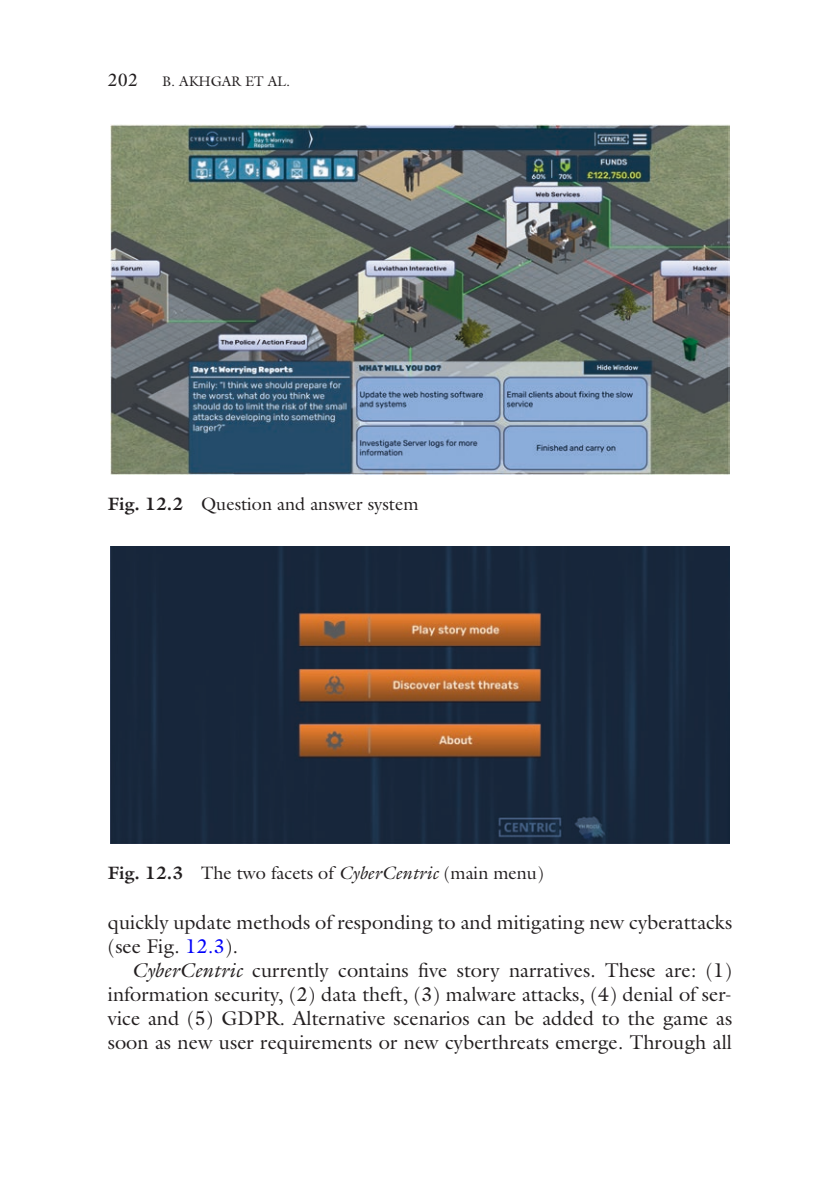
<style>
.page{position:relative;width:840px;height:1191px;background:#fff}
.page>*{position:absolute;margin:0;border:0;box-sizing:border-box;transform-origin:0 0}
.t1{font:20px/24px "Vvhhwk Galliard Std";color:#231f20}
.t2{font:18px "Vvhhwk Galliard Std";color:#231f20}
.t3{font:14px "Vvhhwk Galliard Std";color:#231f20}
.s1{font-family:"Vnrlvs Galliard Std";font-weight:700}
.s2{font-family:"Hymwww Galliard Std";font-style:italic}
.s3{color:#0000fa}
</style>
<div class="page">
<img style="left:110px;top:125px;width:619px;height:349px">
<img style="left:110px;top:546px;width:619px;height:297px">
<p class="t2" style="left:108px;top:69px;width:32px">202</p>
<p class="t3" style="left:162px;top:72px;width:129px">B. AKHGAR ET AL.</p>
<p class="t2" style="left:108px;top:492px;width:312px"><span class="s1">Fig. 12.2</span> Question and answer system</p>
<p class="t2" style="left:108px;top:861px;width:437px"><span class="s1">Fig. 12.3</span> The two facets of <span class="s2">CyberCentric</span> (main menu)</p>
<p class="t1" style="left:108px;top:910px;width:625px">quickly update methods of responding to and mitigating new cyberattacks (see Fig. <span class="s3">12.3</span>).</p>
<p class="t1" style="left:108px;top:958px;width:625px;text-align:justify;text-indent:24px"><span class="s2">CyberCentric</span> currently contains five story narratives. These are: (1) information security, (2) data theft, (3) malware attacks, (4) denial of ser&shy;vice and (5) GDPR. Alternative scenarios can be added to the game as soon as new user requirements or new cyberthreats emerge. Through all</p>
</div>
